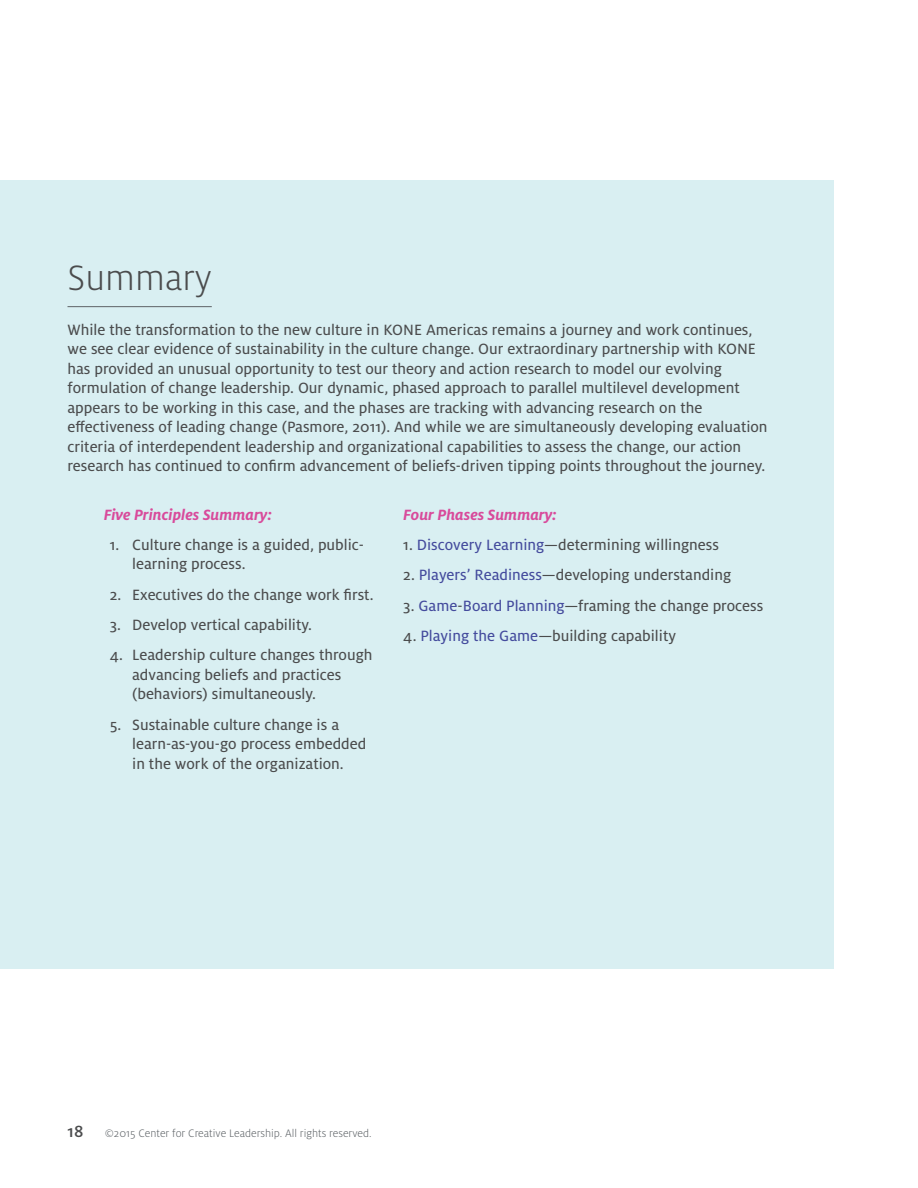
<style>
.page{position:relative;width:918px;height:1188px;background:#fff}
.page>*{position:absolute;margin:0;border:0;box-sizing:border-box;transform-origin:0 0}
.t1{font:300 39px "Milo Pro";color:#4b4c4d}
.t2{font:16.5px/19.5px "Milo Pro Text";color:#4b4c4d}
.t3{font:italic 700 16.5px "Milo Pro";color:#d84a9b}
.t4{font:300 12px "Milo Pro";color:#5e6367}
.s1{color:#444b9d}
.s2{font-weight:500;font-size:18px;color:#4b4c4d}
</style>
<div class="page">
<div style="left:0;top:180px;width:834px;height:789px;background:#d9eff2"></div>
<hr style="left:68px;top:306px;width:144px;height:1px;background:#5e6367">
<p class="t1" style="left:68px;top:257px;width:146px">Summary</p>
<p class="t2" style="left:68px;top:320px;width:702px">While the transformation to the new culture in KONE Americas remains a journey and work continues, we see clear evidence of sustainability in the culture change. Our extraordinary partnership with KONE has provided an unusual opportunity to test our theory and action research to model our evolving formulation of change leadership. Our dynamic, phased approach to parallel multilevel development appears to be working in this case, and the phases are tracking with advancing research on the effectiveness of leading change (Pasmore, 2011). And while we are simultaneously developing evaluation criteria of interdependent leadership and organizational capabilities to assess the change, our action research has continued to confirm advancement of beliefs-driven tipping points throughout the journey.</p>
<p class="t3" style="left:104px;top:505px;width:170px">Five Principles Summary:</p>
<p class="t2" style="left:132px;top:535px;width:233px;text-indent:-22px">1. Culture change is a guided, public&shy;learning process.</p>
<p class="t2" style="left:110px;top:585px;width:265px">2. Executives do the change work first.</p>
<p class="t2" style="left:110px;top:615px;width:204px">3. Develop vertical capability.</p>
<p class="t2" style="left:132px;top:645px;width:242px;text-indent:-22px">4. Leadership culture changes through advancing beliefs and practices (behaviors) simultaneously.</p>
<p class="t2" style="left:132px;top:715px;width:236px;text-indent:-22px">5. Sustainable culture change is a learn-as-you-go process embedded in the work of the organization.</p>
<p class="t3" style="left:403px;top:505px;width:155px">Four Phases Summary:</p>
<p class="t2" style="left:403px;top:535px;width:317px">1. <span class="s1">Discovery Learning</span>—determining willingness</p>
<p class="t2" style="left:403px;top:565px;width:330px">2. <span class="s1">Players’ Readiness</span>—developing understanding</p>
<p class="t2" style="left:403px;top:596px;width:361px">3. <span class="s1">Game</span>-<span class="s1">Board Planning</span>—framing the change process</p>
<p class="t2" style="left:403px;top:626px;width:274px">4. <span class="s1">Playing the Game</span>—building capability</p>
<p class="t4" style="left:68px;top:1127px;width:306px"><span class="s2">18</span> ©2015 Center for Creative Leadership. All rights reserved.</p>
</div>
